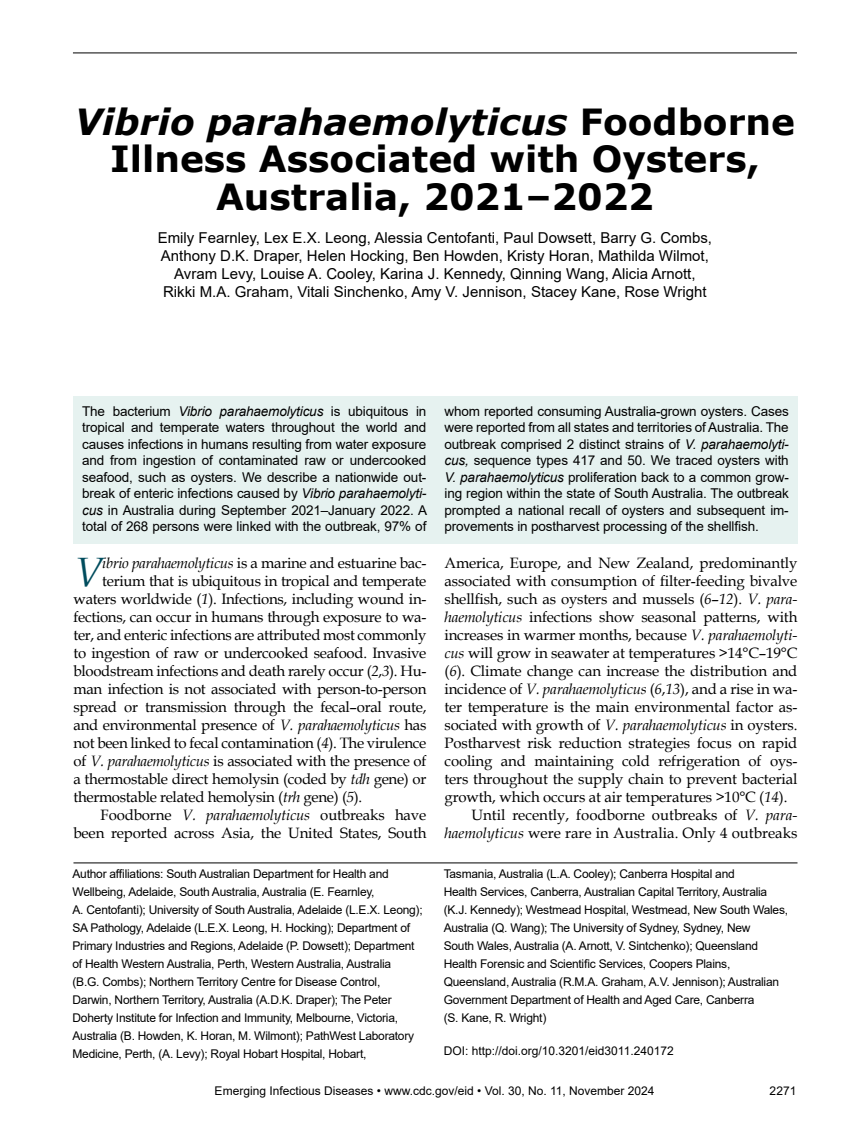
<style>
.page{position:relative;width:851px;height:1134px;background:#fff}
.page>*{position:absolute;margin:0;border:0;box-sizing:border-box;transform-origin:0 0}
.t1{font:italic 41.1px "Book Antiqua";color:#004c5d}
.t2{font:700 36px/37.5px "Verdana";color:#000;text-align:center}
.t3{font:15px "Book Antiqua";letter-spacing:-.01em;color:#000}
.t4{font:15px/18px "Arial";color:#000;text-align:center}
.t5{font:13.5px/16.5px "Arial";letter-spacing:-.01em;color:#000;text-align:justify}
.t6{font:12px/18px "Arial";letter-spacing:-.02em;color:#000}
.t7{font:12px "Arial";color:#000}
.s1{font-style:italic}
</style>
<div class="page">
<hr style="left:73px;top:53px;width:723px;height:1px;background:#000">
<div style="left:72px;top:396px;width:725px;height:148px;background:#e6f2f0"></div>
<hr style="left:73px;top:863px;width:724px;height:1px;background:#000">
<h2 class="t2" style="left:75px;top:102px;width:721px"><span class="s1">Vibrio parahaemolyticus</span> Foodborne<br>Illness Associated with Oysters,<br>Australia, 2021–2022</h2>
<p class="t4" style="left:158px;top:228px;width:556px">Emily Fearnley, Lex E.X. Leong, Alessia Centofanti, Paul Dowsett, Barry G. Combs, Anthony D.K. Draper, Helen Hocking, Ben Howden, Kristy Horan, Mathilda Wilmot, Avram Levy, Louise A. Cooley, Karina J. Kennedy, Qinning Wang, Alicia Arnott, Rikki M.A. Graham, Vitali Sinchenko, Amy V. Jennison, Stacey Kane, Rose Wright</p>
<p class="t5" style="left:82px;top:403px;width:346px">The bacterium <span class="s1">Vibrio parahaemolyticus</span> is ubiquitous in tropical and temperate waters throughout the world and causes infections in humans resulting from water exposure and from ingestion of contaminated raw or undercooked seafood, such as oysters. We describe a nationwide out&shy;break of enteric infections caused by <span class="s1">Vibrio parahaemolyti&shy;cus</span> in Australia during September 2021–January 2022. A total of 268 persons were linked with the outbreak, 97% of</p>
<p class="t5" style="left:444px;top:403px;width:346px">whom reported consuming Australia-grown oysters. Cases were reported from all states and territories of Australia. The outbreak comprised 2 distinct strains of <span class="s1">V. parahaemolyti&shy;cus,</span> sequence types 417 and 50. We traced oysters with <span class="s1">V. parahaemolyticus</span> proliferation back to a common grow&shy;ing region within the state of South Australia. The outbreak prompted a national recall of oysters and subsequent im&shy;provements in postharvest processing of the shellfish.</p>
<h1 class="t1" style="left:73px;top:543px;width:31px">V</h1>
<p class="t3" style="left:102px;top:553px;width:326px"><span class="s1">ibrio parahaemolyticus</span> is a marine and estuarine bac-</p>
<p class="t3" style="left:102px;top:571px;width:325px">terium that is ubiquitous in tropical and temperate</p>
<p class="t3" style="left:73px;top:589px;width:354px">waters worldwide (<span class="s1">1</span>). Infections, including wound in-</p>
<p class="t3" style="left:73px;top:607px;width:354px">fections, can occur in humans through exposure to wa-</p>
<p class="t3" style="left:73px;top:625px;width:354px">ter, and enteric infections are attributed most commonly</p>
<p class="t3" style="left:73px;top:643px;width:354px">to ingestion of raw or undercooked seafood. Invasive</p>
<p class="t3" style="left:73px;top:661px;width:354px">bloodstream infections and death rarely occur (<span class="s1">2</span>,<span class="s1">3</span>). Hu-</p>
<p class="t3" style="left:73px;top:679px;width:354px">man infection is not associated with person-to-person</p>
<p class="t3" style="left:73px;top:697px;width:354px">spread or transmission through the fecal–oral route,</p>
<p class="t3" style="left:73px;top:715px;width:354px">and environmental presence of <span class="s1">V. parahaemolyticus</span> has</p>
<p class="t3" style="left:73px;top:733px;width:354px">not been linked to fecal contamination (<span class="s1">4</span>). The virulence</p>
<p class="t3" style="left:73px;top:751px;width:354px">of <span class="s1">V. parahaemolyticus</span> is associated with the presence of</p>
<p class="t3" style="left:73px;top:769px;width:354px">a thermostable direct hemolysin (coded by <span class="s1">tdh</span> gene) or</p>
<p class="t3" style="left:73px;top:787px;width:290px">thermostable related hemolysin (<span class="s1">trh</span> gene) (<span class="s1">5</span>).</p>
<p class="t3" style="left:100px;top:805px;width:327px">Foodborne <span class="s1">V. parahaemolyticus</span> outbreaks have</p>
<p class="t3" style="left:73px;top:823px;width:354px">been reported across Asia, the United States, South</p>
<p class="t3" style="left:444px;top:553px;width:354px">America, Europe, and New Zealand, predominantly</p>
<p class="t3" style="left:444px;top:571px;width:354px">associated with consumption of filter-feeding bivalve</p>
<p class="t3" style="left:444px;top:589px;width:354px">shellfish, such as oysters and mussels (<span class="s1">6</span>–<span class="s1">12</span>). <span class="s1">V. para-</span></p>
<p class="t3" style="left:444px;top:607px;width:354px"><span class="s1">haemolyticus</span> infections show seasonal patterns, with</p>
<p class="t3" style="left:444px;top:625px;width:354px">increases in warmer months, because <span class="s1">V. parahaemolyti-</span></p>
<p class="t3" style="left:444px;top:643px;width:354px"><span class="s1">cus</span> will grow in seawater at temperatures &gt;14°C–19°C</p>
<p class="t3" style="left:444px;top:661px;width:354px">(<span class="s1">6</span>). Climate change can increase the distribution and</p>
<p class="t3" style="left:444px;top:679px;width:354px">incidence of <span class="s1">V. parahaemolyticus</span> (<span class="s1">6</span>,<span class="s1">13</span>), and a rise in wa-</p>
<p class="t3" style="left:444px;top:697px;width:354px">ter temperature is the main environmental factor as-</p>
<p class="t3" style="left:444px;top:715px;width:354px">sociated with growth of <span class="s1">V. parahaemolyticus</span> in oysters.</p>
<p class="t3" style="left:444px;top:733px;width:354px">Postharvest risk reduction strategies focus on rapid</p>
<p class="t3" style="left:444px;top:751px;width:354px">cooling and maintaining cold refrigeration of oys-</p>
<p class="t3" style="left:444px;top:769px;width:354px">ters throughout the supply chain to prevent bacterial</p>
<p class="t3" style="left:444px;top:787px;width:344px">growth, which occurs at air temperatures &gt;10°C (<span class="s1">14</span>).</p>
<p class="t3" style="left:471px;top:805px;width:327px">Until recently, foodborne outbreaks of <span class="s1">V. para-</span></p>
<p class="t3" style="left:444px;top:823px;width:354px"><span class="s1">haemolyticus</span> were rare in Australia. Only 4 outbreaks</p>
<p class="t6" style="left:72px;top:865px;width:352px">Author affiliations: South Australian Department for Health and Wellbeing, Adelaide, South Australia, Australia (E. Fearnley,<br>A. Centofanti); University of South Australia, Adelaide (L.E.X. Leong); SA Pathology, Adelaide (L.E.X. Leong, H. Hocking); Department of Primary Industries and Regions, Adelaide (P. Dowsett); Department of Health Western Australia, Perth, Western Australia, Australia<br>(B.G. Combs); Northern Territory Centre for Disease Control,<br>Darwin, Northern Territory, Australia (A.D.K. Draper); The Peter Doherty Institute for Infection and Immunity, Melbourne, Victoria, Australia (B. Howden, K. Horan, M. Wilmont); PathWest Laboratory Medicine, Perth, (A. Levy); Royal Hobart Hospital, Hobart,</p>
<p class="t6" style="left:443px;top:865px;width:346px">Tasmania, Australia (L.A. Cooley); Canberra Hospital and<br>Health Services, Canberra, Australian Capital Territory, Australia (K.J. Kennedy); Westmead Hospital, Westmead, New South Wales, Australia (Q. Wang); The University of Sydney, Sydney, New<br>South Wales, Australia (A. Arnott, V. Sintchenko); Queensland Health Forensic and Scientific Services, Coopers Plains, Queensland, Australia (R.M.A. Graham, A.V. Jennison); Australian Government Department of Health and Aged Care, Canberra<br>(S. Kane, R. Wright)</p>
<p class="t7" style="left:443px;top:1043px;width:231px">DOI: http://doi.org/10.3201/eid3011.240172</p>
<p class="t7" style="left:215px;top:1082px;width:441px">Emerging Infectious Diseases • www.cdc.gov/eid • Vol. 30, No. 11, November 2024</p>
<p class="t6" style="left:769px;top:1081px;width:28px">2271</p>
</div>
